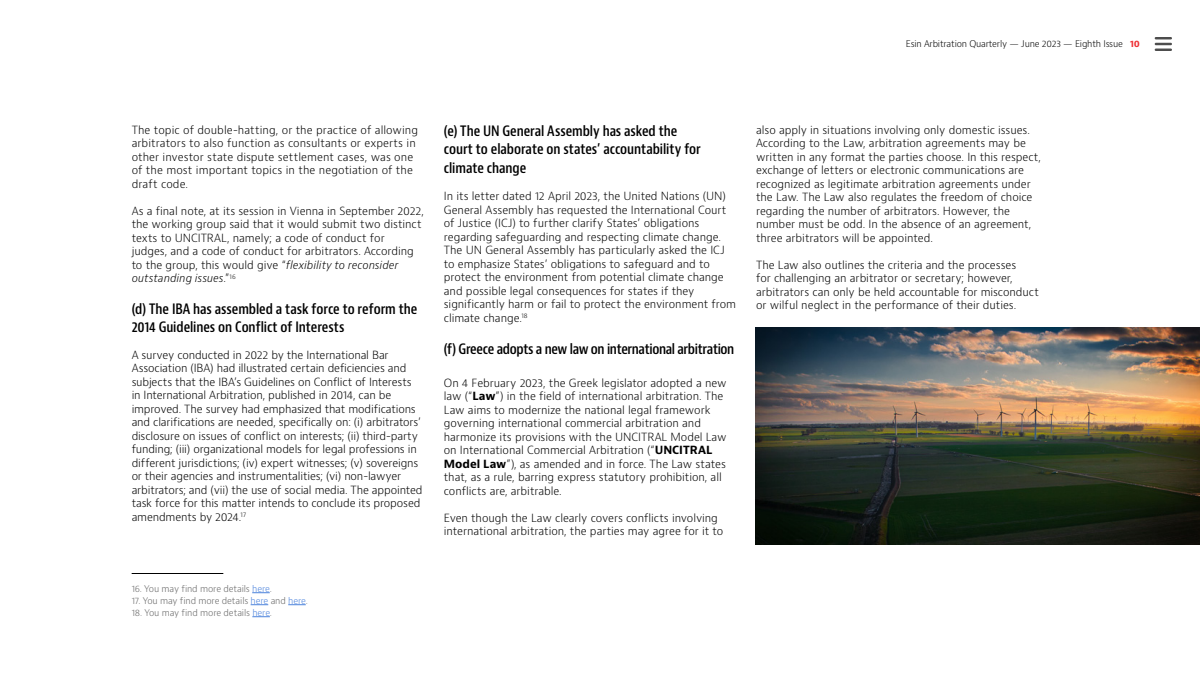
<style>
.page{position:relative;width:1200px;height:675px;background:#fff}
.page>*{position:absolute;margin:0;border:0;box-sizing:border-box;transform-origin:0 0}
.t1{font:600 condensed 14px/18.5px "Baker Mc Kenzie Bernini";letter-spacing:-.005em;color:#000}
.t2{font:600 condensed 14px "Baker Mc Kenzie Bernini";letter-spacing:-.025em;color:#000}
.t3{font:300 11px/13.5px "Baker Mc Kenzie Bernini";letter-spacing:-.005em;color:#000}
.t4{font:300 9px "Baker Mc Kenzie Bernini";letter-spacing:-.015em;color:#666}
.t5{font:300 9px "Baker Mc Kenzie Bernini";letter-spacing:-.02em;color:#000}
.s1{font-weight:700;color:#ee3035}
.s2{font-style:italic}
.s3{color:#4b82dc}
.s4{font-weight:700}
</style>
<div class="page">
<hr style="left:132px;top:573px;width:91px;height:1px;background:#000">
<svg style="left:252px;top:593px;width:18px;height:1px"></svg>
<svg style="left:251px;top:605px;width:17px;height:1px"></svg>
<svg style="left:288px;top:605px;width:18px;height:1px"></svg>
<svg style="left:252px;top:617px;width:18px;height:1px"></svg>
<svg style="left:1155px;top:37px;width:17px;height:14px"></svg>
<img style="left:755px;top:328px;width:445px;height:217px">
<p class="t5" style="left:906px;top:38px;width:236px">Esin Arbitration Quarterly — June 2023 — Eighth Issue <span class="s1">10</span></p>
<p class="t3" style="left:132px;top:123px;width:288px">The topic of double-hatting, or the practice of allowing arbitrators to also function as consultants or experts in other investor state dispute settlement cases, was one of the most important topics in the negotiation of the draft code.</p>
<p class="t3" style="left:132px;top:204px;width:294px">As a final note, at its session in Vienna in September 2022, the working group said that it would submit two distinct texts to UNCITRAL, namely; a code of conduct for<br>judges, and a code of conduct for arbitrators. According to the group, this would give “<span class="s2">flexibility to reconsider outstanding issues</span>.”<sup>16</sup></p>
<p class="t1" style="left:132px;top:300px;width:287px;line-height:18px">(d) The IBA has assembled a task force to reform the<br>2014 Guidelines on Conflict of Interests</p>
<p class="t3" style="left:132px;top:348px;width:293px">A survey conducted in 2022 by the International Bar Association (IBA) had illustrated certain deficiencies and subjects that the IBA’s Guidelines on Conflict of Interests in International Arbitration, published in 2014, can be improved. The survey had emphasized that modifications and clarifications are needed, specifically on: (i) arbitrators’ disclosure on issues of conflict on interests; (ii) third-party funding; (iii) organizational models for legal professions in different jurisdictions; (iv) expert witnesses; (v) sovereigns or their agencies and instrumentalities; (vi) non-lawyer arbitrators; and (vii) the use of social media. The appointed task force for this matter intends to conclude its proposed amendments by 2024.<sup>17</sup></p>
<p class="t4" style="left:132px;top:583px;width:142px">16. You may find more details <span class="s3">here</span>.</p>
<p class="t4" style="left:132px;top:595px;width:178px">17. You may find more details <span class="s3">here</span> and <span class="s3">here</span>.</p>
<p class="t4" style="left:132px;top:607px;width:142px">18. You may find more details <span class="s3">here</span>.</p>
<p class="t1" style="left:444px;top:122px;width:258px">(e) The UN General Assembly has asked the court to elaborate on states’ accountability for climate change</p>
<p class="t3" style="left:444px;top:190px;width:294px">In its letter dated 12 April 2023, the United Nations (UN)<br>General Assembly has requested the International Court of Justice (ICJ) to further clarify States’ obligations regarding safeguarding and respecting climate change.<br>The UN General Assembly has particularly asked the ICJ to emphasize States’ obligations to safeguard and to protect the environment from potential climate change and possible legal consequences for states if they significantly harm or fail to protect the environment from climate change.<sup>18</sup></p>
<p class="t2" style="left:444px;top:341px;width:292px">(f) Greece adopts a new law on international arbitration</p>
<p class="t3" style="left:444px;top:376px;width:284px">On 4 February 2023, the Greek legislator adopted a new law (“<span class="s4">Law</span>”) in the field of international arbitration. The Law aims to modernize the national legal framework governing international commercial arbitration and harmonize its provisions with the UNCITRAL Model Law on International Commercial Arbitration (“<span class="s4">UNCITRAL Model Law</span>”), as amended and in force. The Law states that, as a rule, barring express statutory prohibition, all conflicts are, arbitrable.</p>
<p class="t3" style="left:444px;top:511px;width:281px">Even though the Law clearly covers conflicts involving international arbitration, the parties may agree for it to</p>
<p class="t3" style="left:756px;top:123px;width:286px">also apply in situations involving only domestic issues.<br>According to the Law, arbitration agreements may be written in any format the parties choose. In this respect, exchange of letters or electronic communications are recognized as legitimate arbitration agreements under the Law. The Law also regulates the freedom of choice regarding the number of arbitrators. However, the number must be odd. In the absence of an agreement, three arbitrators will be appointed.</p>
<p class="t3" style="left:756px;top:258px;width:284px">The Law also outlines the criteria and the processes<br>for challenging an arbitrator or secretary; however, arbitrators can only be held accountable for misconduct or wilful neglect in the performance of their duties.</p>
</div>
